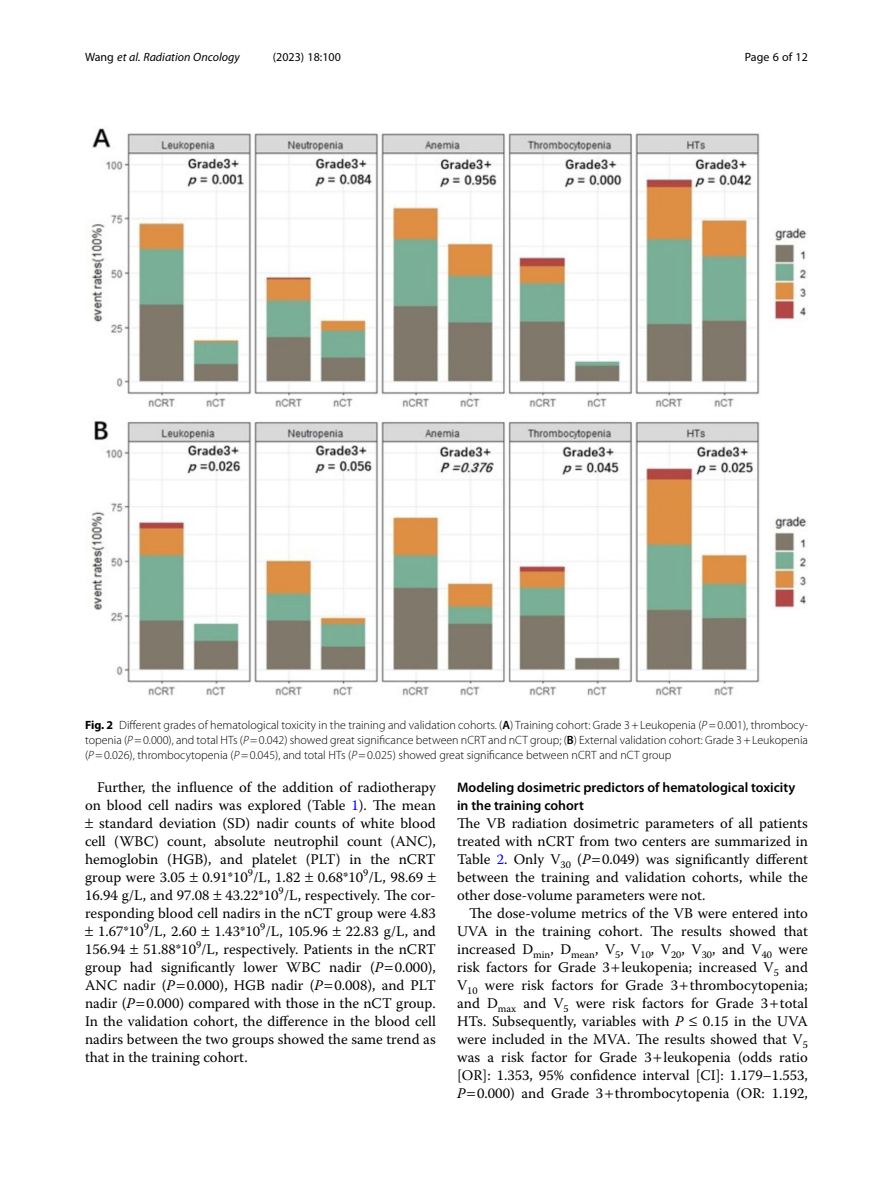
<style>
.page{position:relative;width:893px;height:1191px;background:#fff}
.page>*{position:absolute;margin:0;border:0;box-sizing:border-box;transform-origin:0 0}
.Body_Text_Indent{font:14.7px/18px "Warnock Pro";color:#000;text-align:justify}
.Body_Text{font:14.7px/18px "Warnock Pro";color:#000;text-align:justify}
.Head_2{font:600 13.8px/18px "Myriad Pro";color:#000}
.Figure_Caption{font:300 12px/15px "Myriad Pro";color:#000;text-align:justify}
.t1{font:italic 12px "Myriad Pro";color:#000}
.t2{font:12px "Myriad Pro";color:#000}
.s1{font-style:normal}
.s2{font-weight:700}
.s3{font-weight:600}
.s4{font-style:italic}
.s5{color:#00f}
</style>
<div class="page">
<img style="left:91px;top:128px;width:717px;height:568px">
<p class="t1" style="left:85px;top:50px;width:156px"><span class="s1">Wang</span> et al. Radiation Oncology</p>
<p class="t2" style="left:273px;top:50px;width:70px">(2023) 18:100</p>
<p class="t2" style="left:745px;top:50px;width:65px">Page 6 of 12</p>
<p class="Figure_Caption" style="left:85px;top:718px;width:724px"><span class="s2">Fig. 2</span> Different grades of hematological toxicity in the training and validation cohorts. (<span class="s3">A</span>) Training cohort: Grade 3+Leukopenia (<span class="s4">P</span>=0.001), thrombocy&shy;topenia (<span class="s4">P</span>=0.000), and total HTs (<span class="s4">P</span>=0.042) showed great significance between nCRT and nCT group; (<span class="s3">B</span>) External validation cohort: Grade 3+Leukopenia (<span class="s4">P</span>=0.026), thrombocytopenia (<span class="s4">P</span>=0.045), and total HTs (<span class="s4">P</span>=0.025) showed great significance between nCRT and nCT group</p>
<p class="Body_Text_Indent" style="left:97px;top:778px;width:340px">Further, the influence of the addition of radiotherapy</p>
<p class="Body_Text_Indent" style="left:85px;top:796px;width:352px">on blood cell nadirs was explored (Table <span class="s5">1</span>). The mean</p>
<p class="Body_Text_Indent" style="left:99px;top:814px;width:338px">standard deviation (SD) nadir counts of white blood</p>
<p class="Body_Text_Indent" style="left:85px;top:832px;width:352px">cell (WBC) count, absolute neutrophil count (ANC),</p>
<p class="Body_Text_Indent" style="left:85px;top:850px;width:352px">hemoglobin (HGB), and platelet (PLT) in the nCRT</p>
<p class="Body_Text_Indent" style="left:85px;top:868px;width:340px">group were 3.05 0.91*10<sup>9</sup>/L, 1.82 0.68*10<sup>9</sup>/L, 98.69</p>
<p class="Body_Text_Indent" style="left:85px;top:886px;width:352px">16.94 g/L, and 97.08 43.22*10<sup>9</sup>/L, respectively. The cor-</p>
<p class="Body_Text_Indent" style="left:85px;top:904px;width:352px">responding blood cell nadirs in the nCT group were 4.83</p>
<p class="Body_Text_Indent" style="left:98px;top:922px;width:339px">1.67*10<sup>9</sup>/L, 2.60 1.43*10<sup>9</sup>/L, 105.96 22.83 g/L, and</p>
<p class="Body_Text_Indent" style="left:85px;top:940px;width:352px">156.94 51.88*10<sup>9</sup>/L, respectively. Patients in the nCRT</p>
<p class="Body_Text_Indent" style="left:85px;top:958px;width:352px">group had significantly lower WBC nadir (<span class="s4">P</span> 0.000),</p>
<p class="Body_Text_Indent" style="left:85px;top:976px;width:352px">ANC nadir (<span class="s4">P</span> 0.000), HGB nadir (<span class="s4">P</span> 0.008), and PLT</p>
<p class="Body_Text_Indent" style="left:85px;top:994px;width:352px">nadir (<span class="s4">P</span> 0.000) compared with those in the nCT group.</p>
<p class="Body_Text_Indent" style="left:85px;top:1012px;width:352px">In the validation cohort, the difference in the blood cell</p>
<p class="Body_Text_Indent" style="left:85px;top:1030px;width:352px">nadirs between the two groups showed the same trend as</p>
<p class="Body_Text_Indent" style="left:85px;top:1048px;width:164px">that in the training cohort.</p>
<p class="Head_2" style="left:457px;top:778px;width:340px">Modeling dosimetric predictors of hematological toxicity in the training cohort</p>
<p class="Body_Text" style="left:457px;top:814px;width:352px">The VB radiation dosimetric parameters of all patients treated with nCRT from two centers are summarized in Table <span class="s5">2</span>. Only V<sub>30</sub> (<span class="s4">P</span> 0.049) was significantly different between the training and validation cohorts, while the other dose-volume parameters were not.</p>
<p class="Body_Text_Indent" style="left:457px;top:904px;width:352px;text-indent:12px">The dose-volume metrics of the VB were entered into UVA in the training cohort. The results showed that increased D<sub>min</sub>, D<sub>mean</sub>, V<sub>5</sub>, V<sub>10</sub>, V<sub>20</sub>, V<sub>30</sub>, and V<sub>40</sub> were risk factors for Grade 3 leukopenia; increased V<sub>5</sub> and V<sub>10</sub> were risk factors for Grade 3 thrombocytopenia; and D<sub>max</sub> and V<sub>5</sub> were risk factors for Grade 3 total HTs. Subsequently, variables with <span class="s4">P</span> ≤ 0.15 in the UVA were included in the MVA. The results showed that V<sub>5 </sub>was a risk factor for Grade 3 leukopenia (odds ratio [OR]: 1.353, 95% confidence interval [CI]: 1.179–1.553, <span class="s4">P</span> 0.000) and Grade 3 thrombocytopenia (OR: 1.192,</p>
</div>
